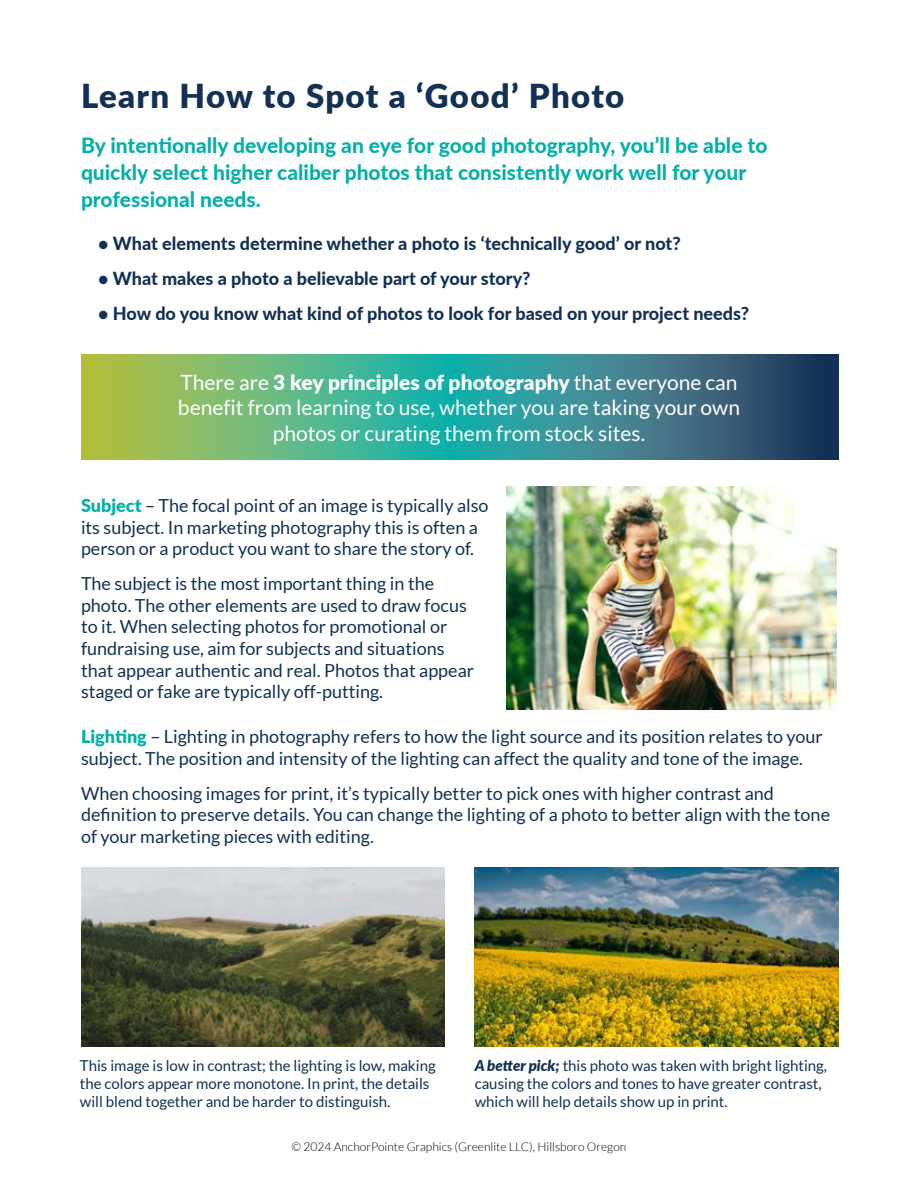
<style>
.page{position:relative;width:918px;height:1188px;background:#fff}
.page>*{position:absolute;margin:0;border:0;box-sizing:border-box;transform-origin:0 0}
.t1{font:900 33px "Lato";letter-spacing:.035em;color:#133156}
.t2{font:800 21px/27px "Lato";color:#07afaa}
.t3{font:21px/25.2px "Lato";color:#fff;text-align:center}
.t4{font:18px/21.6px "Lato";color:#133156}
.t5{font:800 18px "Lato";color:#133156}
.t6{font:15px/18px "Lato";color:#133156}
.t7{font:300 12px "Lato";color:#000}
.s1{font-weight:900}
.s2{font-weight:900;color:#07afaa}
.s3{font-weight:900;font-style:italic}
</style>
<div class="page">
<svg style="left:81px;top:354px;width:757px;height:106px;background:#4d9780"></svg>
<img style="left:507px;top:487px;width:330px;height:222px">
<img style="left:81px;top:867px;width:363px;height:180px">
<img style="left:475px;top:867px;width:363px;height:180px">
<h1 class="t1" style="left:81px;top:71px;width:545px">Learn How to Spot a ‘Good’ Photo</h1>
<p class="t2" style="left:81px;top:131px;width:688px">By intentionally developing an eye for good photography, you’ll be able to quickly select higher caliber photos that consistently work well for your professional needs.</p>
<p class="t5" style="left:98px;top:230px;width:584px">• What elements determine whether a photo is ‘technically good’ or not?</p>
<p class="t5" style="left:98px;top:265px;width:434px">• What makes a photo a believable part of your story?</p>
<p class="t5" style="left:98px;top:300px;width:652px">• How do you know what kind of photos to look for based on your project needs?</p>
<p class="t3" style="left:178px;top:371px;width:564px">There are <span class="s1">3 key principles of photography</span> that everyone can benefit from learning to use, whether you are taking your own photos or curating them from stock sites.</p>
<p class="t4" style="left:81px;top:495px;width:409px"><span class="s2">Subject</span> – The focal point of an image is typically also its subject. In marketing photography this is often a person or a product you want to share the story of.</p>
<p class="t4" style="left:81px;top:574px;width:395px">The subject is the most important thing in the photo. The other elements are used to draw focus to it. When selecting photos for promotional or fundraising use, aim for subjects and situations that appear authentic and real. Photos that appear staged or fake are typically off-putting.</p>
<p class="t4" style="left:81px;top:726px;width:743px"><span class="s2">Lighting</span> – Lighting in photography refers to how the light source and its position relates to your subject. The position and intensity of the lighting can affect the quality and tone of the image.</p>
<p class="t4" style="left:81px;top:783px;width:751px">When choosing images for print, it’s typically better to pick ones with higher contrast and definition to preserve details. You can change the lighting of a photo to better align with the tone of your marketing pieces with editing.</p>
<p class="t6" style="left:80px;top:1057px;width:357px">This image is low in contrast; the lighting is low, making the colors appear more monotone. In print, the details will blend together and be harder to distinguish.</p>
<p class="t6" style="left:475px;top:1057px;width:354px"><span class="s3">A better pick;</span> this photo was taken with bright lighting, causing the colors and tones to have greater contrast, which will help details show up in print.</p>
<p class="t7" style="left:292px;top:1142px;width:336px">© 2024 AnchorPointe Graphics (Greenlite LLC), Hillsboro Oregon</p>
</div>
